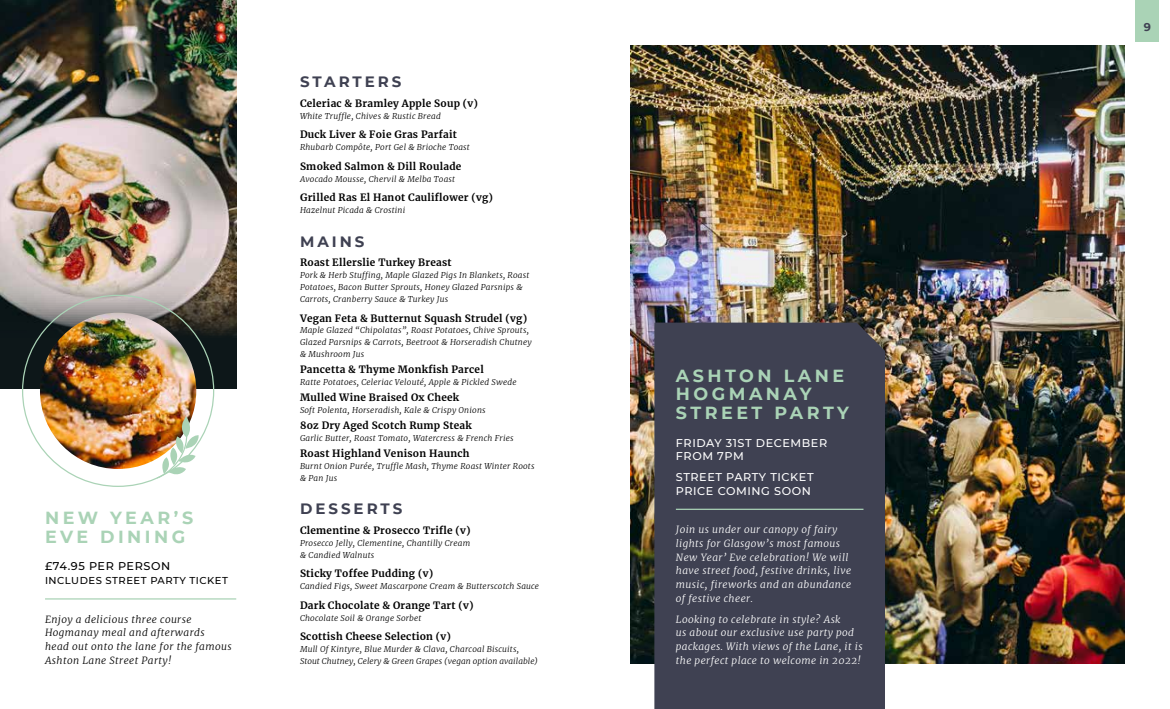
<style>
.page{position:relative;width:1170px;height:709px;background:#fff}
.page>*{position:absolute;margin:0;border:0;box-sizing:border-box;transform-origin:0 0}
.t1{font:700 17.5px/18.8px "Montserrat";letter-spacing:.2em;color:#aad3b6}
.t2{font:700 15px "Montserrat";letter-spacing:.2em;color:#3f4152}
.t3{font:500 11.25px/13.5px "Montserrat";letter-spacing:.05em;color:#fff}
.t4{font:500 11.25px "Montserrat";letter-spacing:.05em;color:#000}
.t5{font:700 11.25px "Montserrat";color:#3f4152}
.t6{font:700 10px "Merriweather";letter-spacing:.025em;color:#000}
.t7{font:italic 300 10px/13.8px "Merriweather";letter-spacing:.04em;color:#fff}
.t8{font:italic 300 10px/13.8px "Merriweather";letter-spacing:.04em;color:#000}
.t9{font:500 10px "Montserrat";letter-spacing:.05em;color:#000}
.t10{font:italic 300 8.12px/11.9px "Merriweather";letter-spacing:.025em;color:#000}
</style>
<div class="page">
<div style="left:1135px;top:0;width:24px;height:41px;background:#aad3b6"></div>
<div style="left:0;top:0;width:236px;height:388px;background:#0d1719"></div>
<img style="left:0;top:0;width:236px;height:339px">
<img style="left:630px;top:45px;width:494px;height:619px">
<div style="left:654px;top:322px;width:230px;height:387px;background:#3f4152"></div>
<hr style="left:45px;top:598px;width:191px;height:1px;background:#aad3b6">
<hr style="left:675px;top:508px;width:188px;height:2px;background:#aad3b6">
<img style="left:40px;top:313px;width:156px;height:156px;border-radius:78px">
<img style="left:157px;top:416px;width:42px;height:62px">
<h1 class="t1" style="left:45px;top:507px;width:150px">NEW YEAR’S<br>EVE DINING</h1>
<h3 class="t4" style="left:45px;top:558px;width:127px">£74.95 PER PERSON</h3>
<p class="t9" style="left:45px;top:573px;width:184px">INCLUDES STREET PARTY TICKET</p>
<p class="t8" style="left:45px;top:612px;width:188px">Enjoy a delicious three course<br>Hogmanay meal and afterwards<br>head out onto the lane for the famous<br>Ashton Lane Street Party!</p>
<h2 class="t2" style="left:300px;top:71px;width:103px">STARTERS</h2>
<p class="t6" style="left:300px;top:96px;width:179px">Celeriac &amp; Bramley Apple Soup (v)</p>
<p class="t10" style="left:300px;top:109px;width:142px">White Truffle, Chives &amp; Rustic Bread</p>
<p class="t6" style="left:300px;top:128px;width:158px">Duck Liver &amp; Foie Gras Parfait</p>
<p class="t10" style="left:300px;top:141px;width:171px">Rhubarb Compôte, Port Gel &amp; Brioche Toast</p>
<p class="t6" style="left:300px;top:159px;width:163px">Smoked Salmon &amp; Dill Roulade</p>
<p class="t10" style="left:300px;top:172px;width:157px">Avocado Mousse, Chervil &amp; Melba Toast</p>
<p class="t6" style="left:300px;top:191px;width:194px">Grilled Ras El Hanot Cauliflower (vg)</p>
<p class="t10" style="left:300px;top:204px;width:107px">Hazelnut Picada &amp; Crostini</p>
<h2 class="t2" style="left:300px;top:230px;width:66px">MAINS</h2>
<p class="t6" style="left:300px;top:256px;width:153px">Roast Ellerslie Turkey Breast</p>
<p class="t10" style="left:300px;top:269px;width:231px">Pork &amp; Herb Stuffing, Maple Glazed Pigs In Blankets, Roast<br>Potatoes, Bacon Butter Sprouts, Honey Glazed Parsnips &amp;<br>Carrots, Cranberry Sauce &amp; Turkey Jus</p>
<p class="t6" style="left:300px;top:311px;width:228px">Vegan Feta &amp; Butternut Squash Strudel (vg)</p>
<p class="t10" style="left:300px;top:324px;width:233px">Maple Glazed “Chipolatas”, Roast Potatoes, Chive Sprouts,<br>Glazed Parsnips &amp; Carrots, Beetroot &amp; Horseradish Chutney &amp; Mushroom Jus</p>
<p class="t6" style="left:300px;top:362px;width:185px">Pancetta &amp; Thyme Monkfish Parcel</p>
<p class="t10" style="left:300px;top:376px;width:218px">Ratte Potatoes, Celeriac Velouté, Apple &amp; Pickled Swede</p>
<p class="t6" style="left:300px;top:390px;width:161px">Mulled Wine Braised Ox Cheek</p>
<p class="t10" style="left:300px;top:404px;width:187px">Soft Polenta, Horseradish, Kale &amp; Crispy Onions</p>
<p class="t6" style="left:300px;top:418px;width:173px">8oz Dry Aged Scotch Rump Steak</p>
<p class="t10" style="left:300px;top:432px;width:215px">Garlic Butter, Roast Tomato, Watercress &amp; French Fries</p>
<p class="t6" style="left:300px;top:446px;width:171px">Roast Highland Venison Haunch</p>
<p class="t10" style="left:300px;top:459px;width:236px">Burnt Onion Purée, Truffle Mash, Thyme Roast Winter Roots &amp; Pan Jus</p>
<h2 class="t2" style="left:300px;top:498px;width:104px">DESSERTS</h2>
<p class="t6" style="left:300px;top:523px;width:172px">Clementine &amp; Prosecco Trifle (v)</p>
<p class="t10" style="left:300px;top:536px;width:172px">Prosecco Jelly, Clementine, Chantilly Cream &amp; Candied Walnuts</p>
<p class="t6" style="left:300px;top:566px;width:135px">Sticky Toffee Pudding (v)</p>
<p class="t10" style="left:300px;top:580px;width:241px">Candied Figs, Sweet Mascarpone Cream &amp; Butterscotch Sauce</p>
<p class="t6" style="left:300px;top:598px;width:175px">Dark Chocolate &amp; Orange Tart (v)</p>
<p class="t10" style="left:300px;top:611px;width:123px">Chocolate Soil &amp; Orange Sorbet</p>
<p class="t6" style="left:300px;top:629px;width:152px">Scottish Cheese Selection (v)</p>
<p class="t10" style="left:300px;top:643px;width:239px">Mull Of Kintyre, Blue Murder &amp; Clava, Charcoal Biscuits,<br>Stout Chutney, Celery &amp; Green Grapes (vegan option available)</p>
<h1 class="t1" style="left:675px;top:365px;width:174px">ASHTON LANE<br>HOGMANAY<br>STREET PARTY</h1>
<h3 class="t3" style="left:675px;top:435px;width:153px">FRIDAY 31ST DECEMBER<br>FROM 7PM</h3>
<h3 class="t3" style="left:675px;top:470px;width:139px">STREET PARTY TICKET<br>PRICE COMING SOON</h3>
<p class="t7" style="left:675px;top:522px;width:177px">Join us under our canopy of fairy lights for Glasgow’s most famous<br>New Year’ Eve celebration! We will have street food, festive drinks, live music, fireworks and an abundance of festive cheer.</p>
<p class="t7" style="left:675px;top:612px;width:188px">Looking to celebrate in style? Ask<br>us about our exclusive use party pod packages. With views of the Lane, it is the perfect place to welcome in 2022!</p>
<h3 class="t5" style="left:1143px;top:19px;width:9px">9</h3>
</div>
